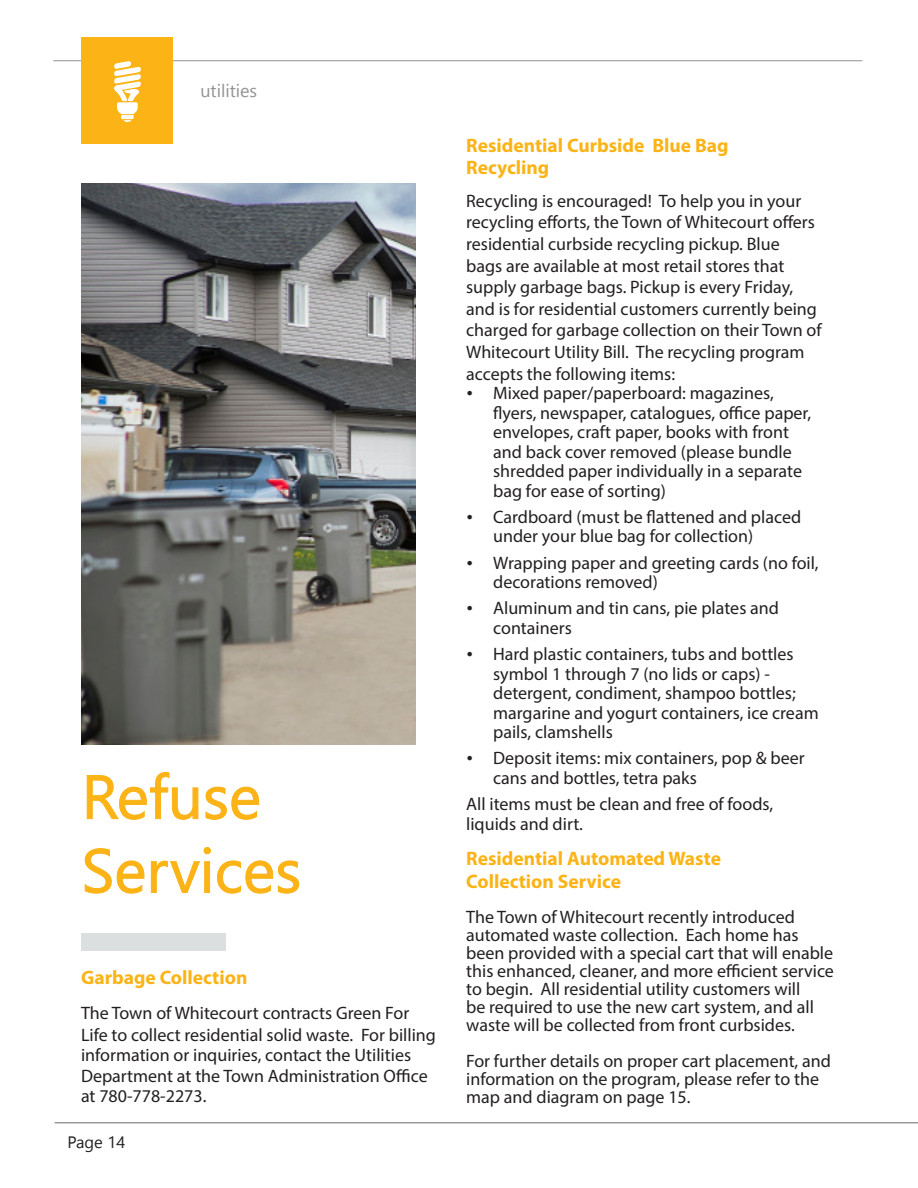
<style>
.page{position:relative;width:918px;height:1188px;background:#fff}
.page>*{position:absolute;margin:0;border:0;box-sizing:border-box;transform-origin:0 0}
.t1{font:700 19.5px/22.5px "Myriad Pro";color:#fbb316}
.t2{font:18px/19.5px "Myriad Pro";color:#231f20}
.t3{font:18px "Segoe UI Symbol";color:#939393}
</style>
<div class="page">
<hr style="left:53px;top:60px;width:809px;height:1px;background:#939393">
<hr style="left:55px;top:1122px;width:863px;height:1px;background:#939393">
<div style="left:82px;top:37px;width:91px;height:106px;background:#fbb316"></div>
<svg style="left:114px;top:61px;width:27px;height:61px"></svg>
<img style="left:82px;top:184px;width:334px;height:560px">
<div style="left:82px;top:933px;width:144px;height:18px;background:#dbdfdf"></div>
<p class="t3" style="left:200px;top:80px;width:58px">◆▼●▼ ▲</p>
<p class="t1" style="left:81px;top:966px;width:168px">Garbage Collection</p>
<p class="t2" style="left:81px;top:1003px;width:357px;line-height:20.5px">The Town of Whitecourt contracts Green For Life to collect residential solid waste. For billing information or inquiries, contact the Utilities Department at the Town Administration Office at 780-778-2273.</p>
<p class="t1" style="left:466px;top:133px;width:264px">Residential Curbside Blue Bag<br>Recycling</p>
<p class="t2" style="left:466px;top:190px;width:357px;line-height:21.6px">Recycling is encouraged! To help you in your recycling efforts, the Town of Whitecourt offers residential curbside recycling pickup. Blue<br>bags are available at most retail stores that supply garbage bags. Pickup is every Friday, and is for residential customers currently being charged for garbage collection on their Town of Whitecourt Utility Bill. The recycling program accepts the following items:</p>
<p class="t2" style="left:493px;top:383px;width:320px;text-indent:-27px">• Mixed paper/paperboard: magazines, flyers, newspaper, catalogues, office paper, envelopes, craft paper, books with front and back cover removed (please bundle shredded paper individually in a separate bag for ease of sorting)</p>
<p class="t2" style="left:493px;top:507px;width:310px;text-indent:-27px">• Cardboard (must be flattened and placed under your blue bag for collection)</p>
<p class="t2" style="left:493px;top:553px;width:327px;text-indent:-27px">• Wrapping paper and greeting cards (no foil, decorations removed)</p>
<p class="t2" style="left:493px;top:598px;width:287px;text-indent:-27px">• Aluminum and tin cans, pie plates and containers</p>
<p class="t2" style="left:493px;top:644px;width:327px;text-indent:-27px">• Hard plastic containers, tubs and bottles symbol 1 through 7 (no lids or caps) - detergent, condiment, shampoo bottles; margarine and yogurt containers, ice cream pails, clamshells</p>
<p class="t2" style="left:493px;top:748px;width:313px;text-indent:-27px">• Deposit items: mix containers, pop &amp; beer cans and bottles, tetra paks</p>
<p class="t2" style="left:466px;top:794px;width:309px">All items must be clean and free of foods,</p>
<p class="t2" style="left:466px;top:814px;width:118px">liquids and dirt.</p>
<p class="t1" style="left:466px;top:847px;width:256px">Residential Automated Waste</p>
<p class="t1" style="left:466px;top:869px;width:157px">Collection Service</p>
<p class="t2" style="left:466px;top:908px;width:369px;line-height:18px">The Town of Whitecourt recently introduced automated waste collection. Each home has been provided with a special cart that will enable this enhanced, cleaner, and more efficient service to begin. All residential utility customers will<br>be required to use the new cart system, and all waste will be collected from front curbsides.</p>
<p class="t2" style="left:466px;top:1052px;width:366px;line-height:18px">For further details on proper cart placement, and information on the program, please refer to the map and diagram on page 15.</p>
</div>
